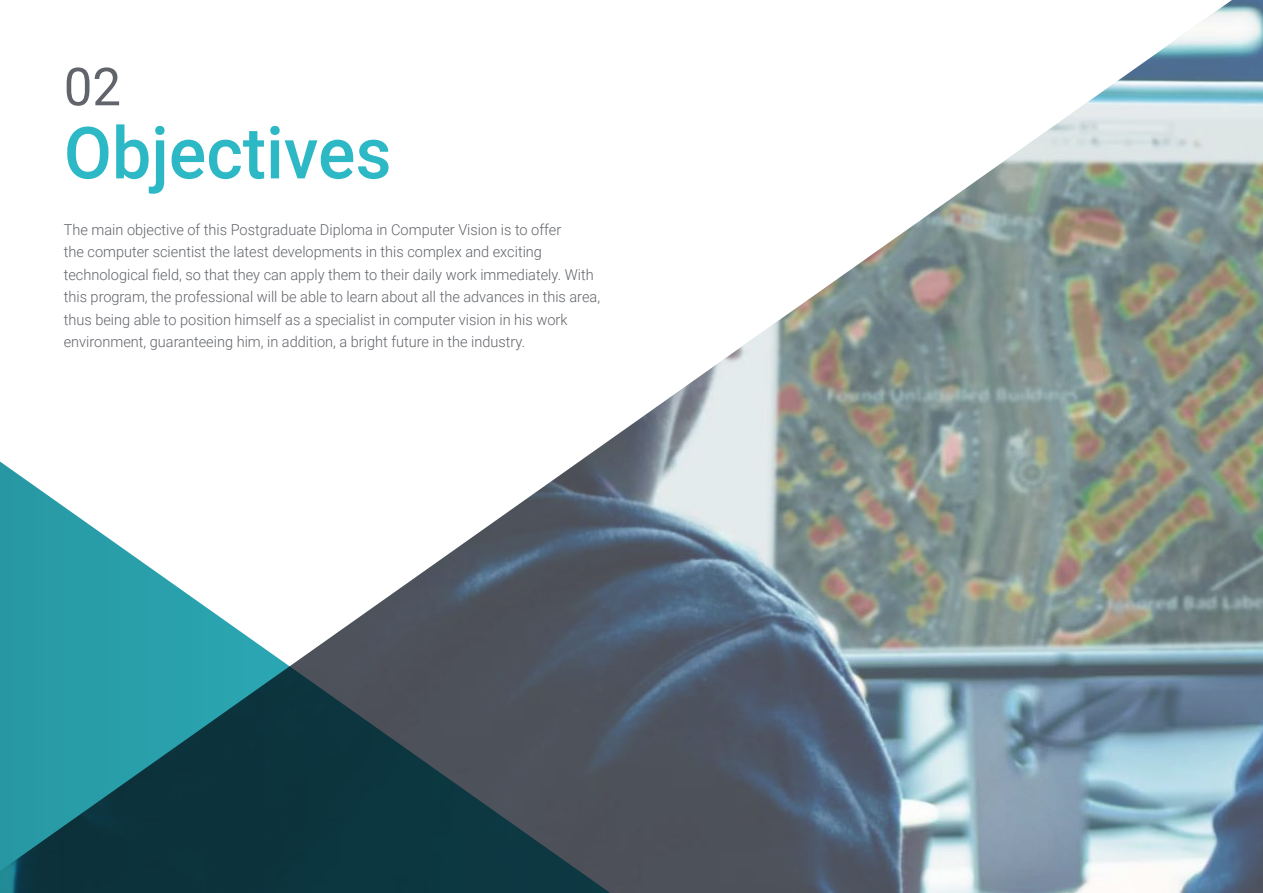
<style>
.page{position:relative;width:1263px;height:893px;background:#fff}
.page>*{position:absolute;margin:0;border:0;box-sizing:border-box;transform-origin:0 0}
.t1{font:500 72px "Roboto";color:#2db8c5}
.t2{font:52.5px "Roboto";color:#61646a}
.t3{font:300 15px/22.5px "Roboto";color:#61646a}
</style>
<div class="page">
<img style="left:601px;top:0;width:662px;height:893px">
<svg style="left:0;top:446px;width:640px;height:447px"></svg>
<h2 class="t2" style="left:64px;top:50px;width:59px">02</h2>
<h1 class="t1" style="left:64px;top:102px;width:329px">Objectives</h1>
<p class="t3" style="left:64px;top:218px;width:538px">The main objective of this Postgraduate Diploma in Computer Vision is to offer<br>the computer scientist the latest developments in this complex and exciting technological field, so that they can apply them to their daily work immediately. With this program, the professional will be able to learn about all the advances in this area, thus being able to position himself as a specialist in computer vision in his work environment, guaranteeing him, in addition, a bright future in the industry.</p>
</div>
